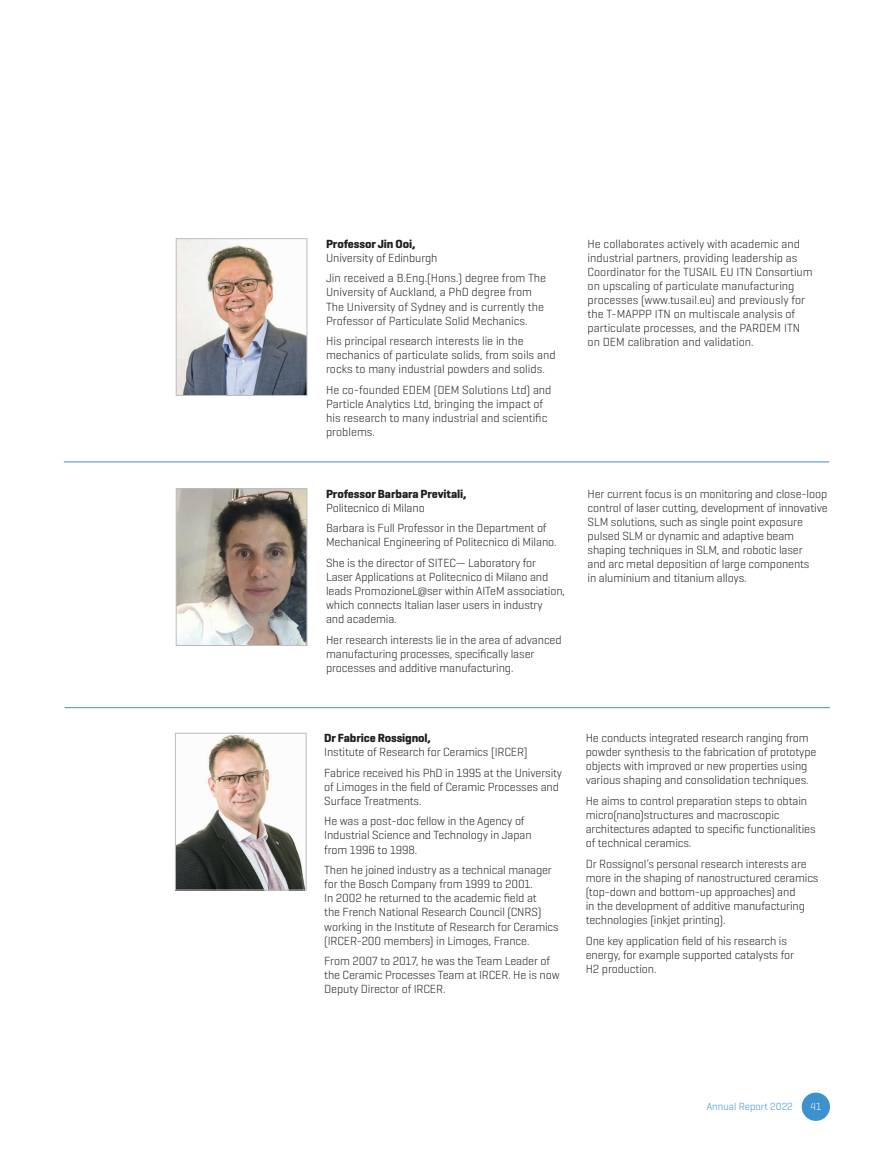
<style>
.page{position:relative;width:893px;height:1149px;background:#fff}
.page>*{position:absolute;margin:0;border:0;box-sizing:border-box;transform-origin:0 0}
.t1{font:300 12px/14.1px "Geogrotesque";letter-spacing:-.01em;color:#231f20}
.t2{font:700 12px "Geogrotesque";letter-spacing:-.01em;color:#231f20}
.t3{font:300 10.5px "Geogrotesque";color:#3d91ce}
.t4{font:300 10.5px "Geogrotesque";color:#fff}
</style>
<div class="page">
<div style="left:802px;top:1092px;width:28px;height:28px;background:#3d91ce;border-radius:50%"></div>
<img style="left:178px;top:240px;width:127px;height:153px">
<div style="left:176px;top:238px;width:131px;height:157px;border:1px solid #bcbdc0"></div>
<img style="left:178px;top:490px;width:127px;height:153px">
<div style="left:176px;top:488px;width:131px;height:157px;border:1px solid #bcbdc0"></div>
<img style="left:177px;top:734px;width:127px;height:153px">
<div style="left:175px;top:732px;width:131px;height:157px;border:1px solid #bcbdc0"></div>
<hr style="left:64px;top:461px;width:765px;height:1px;background:#3d91ce">
<hr style="left:65px;top:707px;width:765px;height:1px;background:#3d91ce">
<p class="t2" style="left:326px;top:236px;width:91px">Professor Jin Ooi,</p>
<p class="t1" style="left:326px;top:247px;width:222px;line-height:20.5px">University of Edinburgh<br>Jin received a B.Eng.(Hons.) degree from The</p>
<p class="t1" style="left:326px;top:285px;width:219px">University of Auckland, a PhD degree from<br>The University of Sydney and is currently the<br>Professor of Particulate Solid Mechanics.</p>
<p class="t1" style="left:326px;top:333px;width:231px">His principal research interests lie in the mechanics of particulate solids, from soils and rocks to many industrial powders and solids.</p>
<p class="t1" style="left:326px;top:382px;width:227px">He co-founded EDEM (DEM Solutions Ltd) and Particle Analytics Ltd, bringing the impact of his research to many industrial and scientific problems.</p>
<p class="t2" style="left:326px;top:486px;width:142px">Professor Barbara Previtali,</p>
<p class="t1" style="left:326px;top:497px;width:222px;line-height:20.5px">Politecnico di Milano<br>Barbara is Full Professor in the Department of</p>
<p class="t1" style="left:326px;top:531px;width:232px;line-height:20.5px">Mechanical Engineering of Politecnico di Milano.<br>She is the director of SITEC— Laboratory for</p>
<p class="t1" style="left:326px;top:569px;width:240px">Laser Applications at Politecnico di Milano and leads PromozioneL@ser within AITeM association, which connects Italian laser users in industry<br>and academia.</p>
<p class="t1" style="left:326px;top:632px;width:237px">Her research interests lie in the area of advanced manufacturing processes, specifically laser processes and additive manufacturing.</p>
<p class="t1" style="left:588px;top:236px;width:227px">He collaborates actively with academic and industrial partners, providing leadership as Coordinator for the TUSAIL EU ITN Consortium on upscaling of particulate manufacturing processes (www.tusail.eu) and previously for the T-MAPPP ITN on multiscale analysis of particulate processes, and the PARDEM ITN on DEM calibration and validation.</p>
<p class="t1" style="left:588px;top:486px;width:242px">Her current focus is on monitoring and close-loop control of laser cutting, development of innovative SLM solutions, such as single point exposure pulsed SLM or dynamic and adaptive beam shaping techniques in SLM, and robotic laser<br>and arc metal deposition of large components<br>in aluminium and titanium alloys.</p>
<p class="t2" style="left:324px;top:730px;width:108px">Dr Fabrice Rossignol,</p>
<p class="t1" style="left:324px;top:741px;width:239px;line-height:20.5px">Institute of Research for Ceramics [IRCER]<br>Fabrice received his PhD in 1995 at the University</p>
<p class="t1" style="left:324px;top:779px;width:236px">of Limoges in the field of Ceramic Processes and<br>Surface Treatments.</p>
<p class="t1" style="left:324px;top:813px;width:209px">He was a post-doc fellow in the Agency of<br>Industrial Science and Technology in Japan from 1996 to 1998.</p>
<p class="t1" style="left:324px;top:862px;width:236px">Then he joined industry as a technical manager for the Bosch Company from 1999 to 2001.<br>In 2002 he returned to the academic field at<br>the French National Research Council (CNRS) working in the Institute of Research for Ceramics (IRCER-200 members) in Limoges, France.</p>
<p class="t1" style="left:324px;top:953px;width:237px">From 2007 to 2017, he was the Team Leader of the Ceramic Processes Team at IRCER. He is now<br>Deputy Director of IRCER.</p>
<p class="t1" style="left:586px;top:730px;width:232px">He conducts integrated research ranging from powder synthesis to the fabrication of prototype objects with improved or new properties using various shaping and consolidation techniques.</p>
<p class="t1" style="left:586px;top:793px;width:231px">He aims to control preparation steps to obtain micro(nano)structures and macroscopic architectures adapted to specific functionalities of technical ceramics.</p>
<p class="t1" style="left:586px;top:855px;width:234px">Dr Rossignol’s personal research interests are more in the shaping of nanostructured ceramics (top-down and bottom-up approaches) and<br>in the development of additive manufacturing technologies (inkjet printing).</p>
<p class="t1" style="left:586px;top:932px;width:210px">One key application field of his research is energy, for example supported catalysts for<br>H2 production.</p>
<p class="t3" style="left:707px;top:1099px;width:88px">Annual Report 2022</p>
<p class="t4" style="left:810px;top:1099px;width:12px">41</p>
</div>
